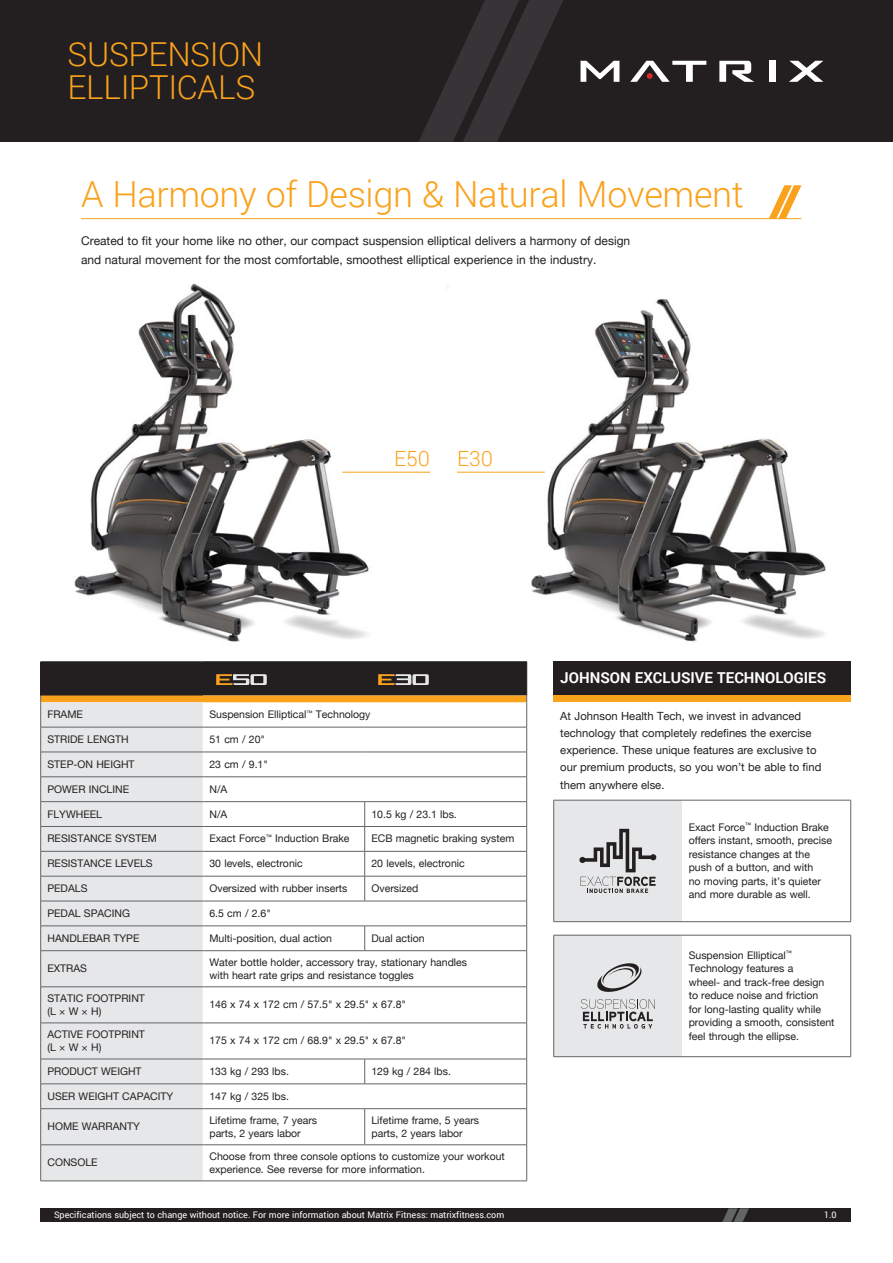
<style>
.page{position:relative;width:893px;height:1263px;background:#fff}
.page>*{position:absolute;margin:0;border:0;box-sizing:border-box;transform-origin:0 0}
.Body_Text_-Avenir{font:300 36px "Roboto";letter-spacing:-.01em;color:#faa21b}
.t1{font:300 33px/33px "Roboto";letter-spacing:-.01em;color:#faa21b}
.Body_Text_-Avenir-2{font:300 21px "Roboto";color:#faa21b}
.Body_Text_-Avenir-3{font:700 15px "Roboto";color:#fff}
.Body_Text_-Avenir-4{font:12px/19.5px "Helvetica Neue";color:#231f20}
.Body_Text_-Avenir-5{font:11.25px/17.2px "Helvetica Neue";color:#231f20}
.Table_Right_-_Avenir{font:10.5px/12.6px "Helvetica Neue";color:#231f20}
.Body_Text_-Avenir-6{font:10.5px/13.5px "Helvetica Neue";color:#231f20}
.Table_Left_-_Avenir{font:10.5px/12.6px "Helvetica Neue";color:#231f20}
.t2{font:9px "Roboto";color:#fff}
</style>
<div class="page">
<div style="left:0;top:0;width:893px;height:142px;background:#231f20"></div>
<svg style="left:580px;top:61px;width:39px;height:21px"></svg>
<svg style="left:719px;top:61px;width:35px;height:21px"></svg>
<svg style="left:789px;top:61px;width:34px;height:21px"></svg>
<div style="left:769px;top:61px;width:7px;height:21px;background:#fff"></div>
<svg style="left:630px;top:61px;width:76px;height:21px"></svg>
<svg style="left:419px;top:0;width:144px;height:142px"></svg>
<div style="left:40px;top:1208px;width:810px;height:14px;background:#231f20"></div>
<svg style="left:722px;top:1208px;width:27px;height:14px"></svg>
<img style="left:74px;top:284px;width:776px;height:378px">
<svg style="left:41px;top:951px;width:162px;height:229px;fill:#e6e7e8"></svg>
<hr style="left:40px;top:950px;width:163px;height:1px;background:#636466">
<hr style="left:203px;top:950px;width:162px;height:1px;background:#636466">
<hr style="left:365px;top:950px;width:162px;height:1px;background:#636466">
<hr style="left:40px;top:986px;width:163px;height:1px;background:#636466">
<hr style="left:203px;top:986px;width:162px;height:1px;background:#636466">
<hr style="left:365px;top:986px;width:162px;height:1px;background:#636466">
<hr style="left:40px;top:1023px;width:163px;height:1px;background:#636466">
<hr style="left:203px;top:1023px;width:162px;height:1px;background:#636466">
<hr style="left:365px;top:1023px;width:162px;height:1px;background:#636466">
<hr style="left:40px;top:1059px;width:163px;height:1px;background:#636466">
<hr style="left:203px;top:1059px;width:162px;height:1px;background:#636466">
<hr style="left:365px;top:1059px;width:162px;height:1px;background:#636466">
<hr style="left:40px;top:1083px;width:163px;height:1px;background:#636466">
<hr style="left:203px;top:1083px;width:162px;height:1px;background:#636466">
<hr style="left:365px;top:1083px;width:162px;height:1px;background:#636466">
<hr style="left:40px;top:1108px;width:163px;height:1px;background:#636466">
<hr style="left:203px;top:1108px;width:162px;height:1px;background:#636466">
<hr style="left:365px;top:1108px;width:162px;height:1px;background:#636466">
<hr style="left:40px;top:951px;width:1px;height:35px;background:#636466">
<hr style="left:526px;top:951px;width:1px;height:35px;background:#636466">
<hr style="left:40px;top:987px;width:1px;height:36px;background:#636466">
<hr style="left:526px;top:987px;width:1px;height:36px;background:#636466">
<hr style="left:40px;top:1023px;width:1px;height:36px;background:#636466">
<hr style="left:526px;top:1023px;width:1px;height:36px;background:#636466">
<svg style="left:40px;top:1059px;width:1px;height:49px"></svg>
<svg style="left:526px;top:1059px;width:1px;height:49px"></svg>
<hr style="left:40px;top:1109px;width:1px;height:35px;background:#636466">
<hr style="left:526px;top:1109px;width:1px;height:35px;background:#636466">
<hr style="left:40px;top:1145px;width:1px;height:36px;background:#636466">
<hr style="left:526px;top:1145px;width:1px;height:36px;background:#636466">
<hr style="left:40px;top:661px;width:163px;height:1px;background:#231f20">
<hr style="left:203px;top:661px;width:162px;height:1px;background:#231f20">
<hr style="left:365px;top:661px;width:162px;height:1px;background:#231f20">
<svg style="left:364px;top:1059px;width:1px;height:25px"></svg>
<hr style="left:364px;top:1109px;width:1px;height:35px;background:#636466">
<hr style="left:40px;top:1144px;width:163px;height:1px;background:#636466">
<hr style="left:203px;top:1144px;width:162px;height:1px;background:#636466">
<hr style="left:365px;top:1144px;width:162px;height:1px;background:#636466">
<hr style="left:40px;top:1180px;width:163px;height:1px;background:#636466">
<hr style="left:203px;top:1180px;width:162px;height:1px;background:#636466">
<hr style="left:365px;top:1180px;width:162px;height:1px;background:#636466">
<svg style="left:40px;top:662px;width:487px;height:288px"></svg>
<hr style="left:457px;top:472px;width:88px;height:1px;background:#faa21b">
<hr style="left:342px;top:472px;width:88px;height:1px;background:#faa21b">
<svg style="left:769px;top:185px;width:32px;height:33px"></svg>
<hr style="left:81px;top:218px;width:720px;height:1px;background:#faa21b">
<div style="left:554px;top:662px;width:296px;height:33px;background:#231f20"></div>
<div style="left:554px;top:695px;width:296px;height:7px;background:#faa21b"></div>
<hr style="left:682px;top:800px;width:169px;height:1px;background:#636466">
<hr style="left:682px;top:921px;width:169px;height:1px;background:#636466">
<hr style="left:682px;top:935px;width:169px;height:1px;background:#636466">
<hr style="left:682px;top:1056px;width:169px;height:1px;background:#636466">
<hr style="left:553px;top:800px;width:1px;height:121px;background:#636466">
<hr style="left:850px;top:800px;width:1px;height:121px;background:#636466">
<hr style="left:553px;top:935px;width:1px;height:121px;background:#636466">
<hr style="left:850px;top:935px;width:1px;height:121px;background:#636466">
<svg style="left:554px;top:800px;width:128px;height:257px"></svg>
<p class="t1" style="left:68px;top:36px;width:197px">SUSPENSION<br>ELLIPTICALS</p>
<p class="Body_Text_-Avenir" style="left:81px;top:169px;width:664px">A Harmony of Design &amp; Natural Movement</p>
<p class="Body_Text_-Avenir-4" style="left:81px;top:231px;width:551px">Created to fit your home like no other, our compact suspension elliptical delivers a harmony of design and natural movement for the most comfortable, smoothest elliptical experience in the industry.</p>
<p class="Body_Text_-Avenir-2" style="left:394px;top:444px;width:37px">E50</p>
<p class="Body_Text_-Avenir-2" style="left:457px;top:444px;width:37px">E30</p>
<p class="Table_Left_-_Avenir" style="left:47px;top:709px;width:37px">FRAME</p>
<p class="Table_Right_-_Avenir" style="left:209px;top:709px;width:163px">Suspension Elliptical<sup>™</sup> Technology</p>
<p class="Table_Left_-_Avenir" style="left:47px;top:734px;width:83px">STRIDE LENGTH</p>
<p class="Table_Right_-_Avenir" style="left:209px;top:734px;width:57px">51 cm / 20"</p>
<p class="Table_Left_-_Avenir" style="left:47px;top:758px;width:89px">STEP-ON HEIGHT</p>
<p class="Table_Right_-_Avenir" style="left:209px;top:758px;width:60px">23 cm / 9.1"</p>
<p class="Table_Left_-_Avenir" style="left:47px;top:783px;width:83px">POWER INCLINE</p>
<p class="Table_Right_-_Avenir" style="left:209px;top:783px;width:19px">N/A</p>
<p class="Table_Left_-_Avenir" style="left:47px;top:808px;width:56px">FLYWHEEL</p>
<p class="Table_Right_-_Avenir" style="left:209px;top:808px;width:19px">N/A</p>
<p class="Table_Right_-_Avenir" style="left:371px;top:808px;width:87px">10.5 kg / 23.1 lbs.</p>
<p class="Table_Left_-_Avenir" style="left:47px;top:833px;width:111px">RESISTANCE SYSTEM</p>
<p class="Table_Right_-_Avenir" style="left:209px;top:833px;width:142px">Exact Force<sup>™</sup> Induction Brake</p>
<p class="Table_Right_-_Avenir" style="left:371px;top:833px;width:144px">ECB magnetic braking system</p>
<p class="Table_Left_-_Avenir" style="left:47px;top:858px;width:107px">RESISTANCE LEVELS</p>
<p class="Table_Right_-_Avenir" style="left:209px;top:858px;width:95px">30 levels, electronic</p>
<p class="Table_Right_-_Avenir" style="left:371px;top:858px;width:95px">20 levels, electronic</p>
<p class="Table_Left_-_Avenir" style="left:47px;top:883px;width:42px">PEDALS</p>
<p class="Table_Right_-_Avenir" style="left:209px;top:883px;width:139px">Oversized with rubber inserts</p>
<p class="Table_Right_-_Avenir" style="left:371px;top:883px;width:48px">Oversized</p>
<p class="Table_Left_-_Avenir" style="left:47px;top:907px;width:84px">PEDAL SPACING</p>
<p class="Table_Right_-_Avenir" style="left:209px;top:907px;width:63px">6.5 cm / 2.6"</p>
<p class="Table_Left_-_Avenir" style="left:47px;top:932px;width:94px">HANDLEBAR TYPE</p>
<p class="Table_Right_-_Avenir" style="left:209px;top:932px;width:124px">Multi-position, dual action</p>
<p class="Table_Right_-_Avenir" style="left:371px;top:932px;width:55px">Dual action</p>
<p class="Table_Left_-_Avenir" style="left:47px;top:963px;width:41px">EXTRAS</p>
<p class="Table_Right_-_Avenir" style="left:209px;top:956px;width:259px">Water bottle holder, accessory tray, stationary handles with heart rate grips and resistance toggles</p>
<p class="Table_Left_-_Avenir" style="left:47px;top:993px;width:99px">STATIC FOOTPRINT</p>
<p class="Table_Left_-_Avenir" style="left:47px;top:1005px;width:56px">(L × W × H)</p>
<p class="Table_Right_-_Avenir" style="left:209px;top:999px;width:198px">146 x 74 x 172 cm / 57.5" x 29.5" x 67.8"</p>
<p class="Table_Left_-_Avenir" style="left:47px;top:1029px;width:99px">ACTIVE FOOTPRINT</p>
<p class="Table_Left_-_Avenir" style="left:47px;top:1041px;width:56px">(L × W × H)</p>
<p class="Table_Right_-_Avenir" style="left:209px;top:1035px;width:198px">175 x 74 x 172 cm / 68.9" x 29.5" x 67.8"</p>
<p class="Table_Left_-_Avenir" style="left:47px;top:1065px;width:96px">PRODUCT WEIGHT</p>
<p class="Table_Right_-_Avenir" style="left:209px;top:1065px;width:81px">133 kg / 293 lbs.</p>
<p class="Table_Right_-_Avenir" style="left:371px;top:1065px;width:81px">129 kg / 284 lbs.</p>
<p class="Table_Left_-_Avenir" style="left:47px;top:1090px;width:127px">USER WEIGHT CAPACITY</p>
<p class="Table_Right_-_Avenir" style="left:209px;top:1090px;width:81px">147 kg / 325 lbs.</p>
<p class="Table_Left_-_Avenir" style="left:47px;top:1121px;width:94px">HOME WARRANTY</p>
<p class="Table_Right_-_Avenir" style="left:209px;top:1114px;width:109px">Lifetime frame, 7 years parts, 2 years labor</p>
<p class="Table_Right_-_Avenir" style="left:371px;top:1114px;width:109px">Lifetime frame, 5 years parts, 2 years labor</p>
<p class="Table_Left_-_Avenir" style="left:47px;top:1157px;width:52px">CONSOLE</p>
<p class="Table_Left_-_Avenir" style="left:209px;top:1150px;width:297px">Choose from three console options to customize your workout experience. See reverse for more information.</p>
<p class="Body_Text_-Avenir-3" style="left:560px;top:667px;width:268px">JOHNSON EXCLUSIVE TECHNOLOGIES</p>
<p class="Body_Text_-Avenir-5" style="left:560px;top:707px;width:263px">At Johnson Health Tech, we invest in advanced technology that completely redefines the exercise experience. These unique features are exclusive to our premium products, so you won’t be able to find them anywhere else.</p>
<p class="Body_Text_-Avenir-6" style="left:689px;top:821px;width:145px">Exact Force<sup>™</sup> Induction Brake offers instant, smooth, precise resistance changes at the push of a button, and with<br>no moving parts, it’s quieter and more durable as well.</p>
<p class="Body_Text_-Avenir-6" style="left:689px;top:949px;width:147px">Suspension Elliptical<sup>™<br></sup>Technology features a<br>wheel- and track-free design to reduce noise and friction<br>for long-lasting quality while providing a smooth, consistent feel through the ellipse.</p>
<p class="t2" style="left:54px;top:1209px;width:452px">Specifications subject to change without notice. For more information about Matrix Fitness: matrixfitness.com</p>
<p class="t2" style="left:824px;top:1209px;width:14px">1.0</p>
</div>
